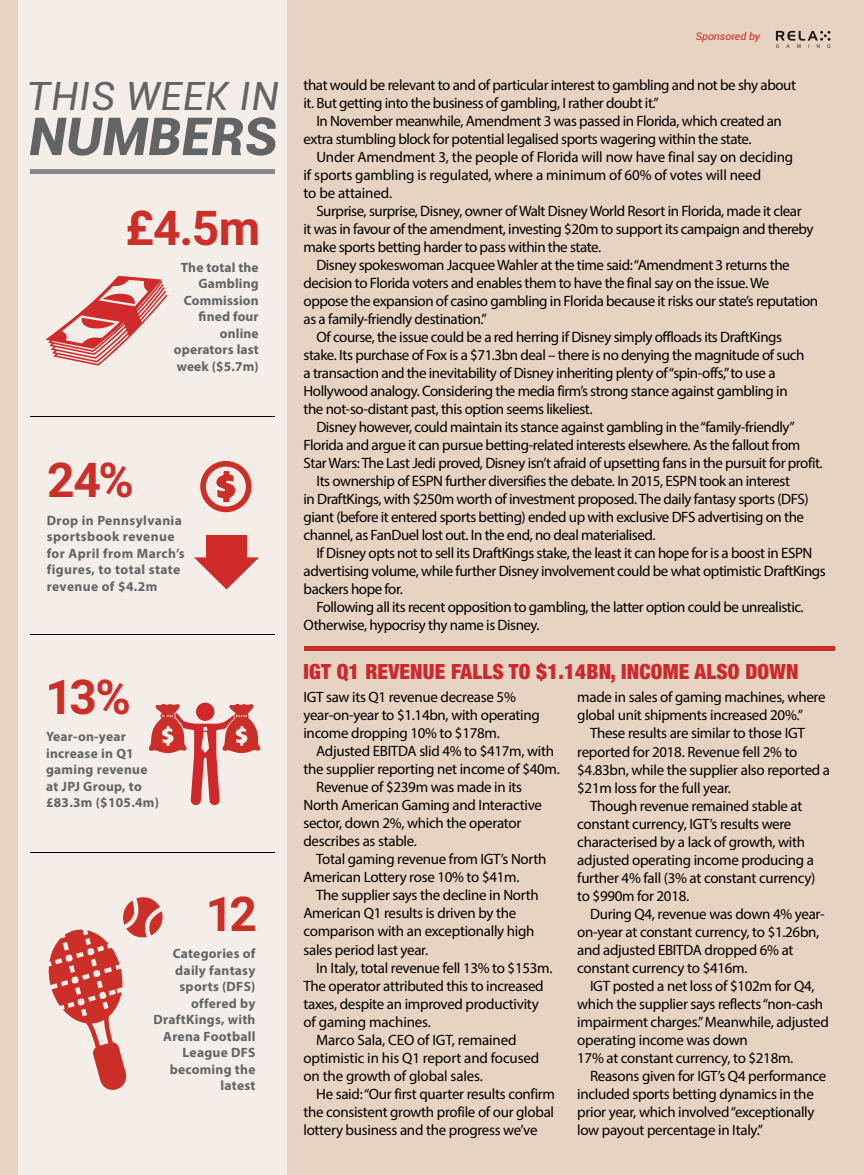
<style>
.page{position:relative;width:864px;height:1175px;background:#fff}
.page>*{position:absolute;margin:0;border:0;box-sizing:border-box;transform-origin:0 0}
.t1{font:italic 900 52.5px "Roboto";color:#636466}
.t2{font:700 48px "Roboto";letter-spacing:-.05em;color:#cc2e28}
.t3{font:italic 39px "Roboto";letter-spacing:.02em;color:#636466}
.t4{font:900 condensed 21px "Helvetica Neue LT Std";letter-spacing:.01em;color:#ce272c}
.t5{font:15px/18px "Myriad Pro";letter-spacing:-.03em;color:#000}
.t6{font:15px/18px "Myriad Pro";letter-spacing:-.01em;color:#000}
.t7{font:700 13.5px/16.5px "Myriad Pro";letter-spacing:.02em;color:#636466}
.t8{font:italic 10.5px "Roboto";color:#cd2b28}
</style>
<div class="page">
<div style="left:0;top:0;width:864px;height:1174px;background:#e7d3c1"></div>
<div style="left:18px;top:0;width:269px;height:1174px;background:#f5eee8"></div>
<div style="left:31px;top:169px;width:244px;height:5px;background:#898887"></div>
<hr style="left:31px;top:852px;width:244px;height:1px;background:#000">
<hr style="left:31px;top:416px;width:244px;height:1px;background:#000">
<hr style="left:31px;top:634px;width:244px;height:1px;background:#000">
<hr style="left:304px;top:646px;width:530px;height:4px;background:#cd2b28">
<div style="left:206px;top:535px;width:41px;height:28px;background:#ce2b29"></div>
<svg style="left:194px;top:557px;width:65px;height:32px"></svg>
<svg style="left:200px;top:461px;width:52px;height:51px"></svg>
<svg style="left:149px;top:702px;width:112px;height:103px"></svg>
<svg style="left:48px;top:897px;width:115px;height:193px"></svg>
<svg style="left:45px;top:276px;width:122px;height:89px"></svg>
<svg style="left:776px;top:31px;width:54px;height:17px"></svg>
<h3 class="t3" style="left:27px;top:69px;width:253px">THIS WEEK IN</h3>
<h1 class="t1" style="left:29px;top:99px;width:249px">NUMBERS</h1>
<h2 class="t2" style="left:125px;top:194px;width:136px">£4.5m</h2>
<h2 class="t2" style="left:47px;top:446px;width:88px">24%</h2>
<p class="t7" style="left:174px;top:259px;width:86px;text-align:right">The total the<br>Gambling<br>Commission ned four online operators last week ($5.7m)</p>
<p class="t7" style="left:47px;top:511px;width:139px">Drop in Pennsylvania sportsbook revenue for April from March’s figures, to total state revenue of $4.2m</p>
<h2 class="t2" style="left:45px;top:663px;width:87px">13%</h2>
<p class="t7" style="left:46px;top:728px;width:114px">Year-on-year increase in Q1 gaming revenue at JPJ Group, to £83.3m ($105.4m)</p>
<h2 class="t2" style="left:206px;top:880px;width:53px">12</h2>
<p class="t7" style="left:154px;top:945px;width:103px;text-align:right">Categories of daily fantasy sports (DFS) offered by<br>DraftKings, with<br>Arena Football<br>League DFS becoming the latest</p>
<p class="t8" style="left:696px;top:29px;width:66px">Sponsored by</p>
<p class="t5" style="left:304px;top:76px;width:494px">that would be relevant to and of particular interest to gambling and not be shy about it. But getting into the business of gambling, I rather doubt it.”</p>
<p class="t5" style="left:304px;top:112px;width:480px;text-indent:13px">In November meanwhile, Amendment 3 was passed in Florida, which created an extra stumbling block for potential legalised sports wagering within the state.</p>
<p class="t6" style="left:304px;top:148px;width:491px;text-indent:13px">Under Amendment 3, the people of Florida will now have final say on deciding if sports gambling is regulated, where a minimum of 60% of votes will need<br>to be attained.</p>
<p class="t5" style="left:316px;top:202px;width:487px">Surprise, surprise, Disney, owner of Walt Disney World Resort in Florida, made it clear</p>
<p class="t5" style="left:304px;top:220px;width:512px">it was in favour of the amendment, investing $20m to support its campaign and thereby</p>
<p class="t5" style="left:304px;top:238px;width:299px">make sports betting harder to pass within the state.</p>
<p class="t5" style="left:316px;top:256px;width:475px">Disney spokeswoman Jacquee Wahler at the time said: “Amendment 3 returns the</p>
<p class="t5" style="left:304px;top:274px;width:467px">decision to Florida voters and enables them to have the final say on the issue. We</p>
<p class="t5" style="left:304px;top:292px;width:516px">oppose the expansion of casino gambling in Florida because it risks our state’s reputation</p>
<p class="t5" style="left:304px;top:310px;width:185px">as a family-friendly destination.”</p>
<p class="t5" style="left:316px;top:328px;width:467px">Of course, the issue could be a red herring if Disney simply offloads its DraftKings</p>
<p class="t5" style="left:304px;top:346px;width:502px">stake. Its purchase of Fox is a $71.3bn deal – there is no denying the magnitude of such</p>
<p class="t5" style="left:304px;top:364px;width:474px">a transaction and the inevitability of Disney inheriting plenty of “spin-offs,” to use a</p>
<p class="t5" style="left:304px;top:382px;width:486px">Hollywood analogy. Considering the media firm’s strong stance against gambling in</p>
<p class="t5" style="left:304px;top:400px;width:290px">the not-so-distant past, this option seems likeliest.</p>
<p class="t5" style="left:316px;top:418px;width:480px">Disney however, could maintain its stance against gambling in the “family-friendly”</p>
<p class="t5" style="left:304px;top:436px;width:498px">Florida and argue it can pursue betting-related interests elsewhere. As the fallout from</p>
<p class="t5" style="left:304px;top:454px;width:521px">Star Wars: The Last Jedi proved, Disney isn’t afraid of upsetting fans in the pursuit for profit.</p>
<p class="t5" style="left:316px;top:472px;width:475px">Its ownership of ESPN further diversifies the debate. In 2015, ESPN took an interest</p>
<p class="t5" style="left:304px;top:490px;width:507px">in DraftKings, with $250m worth of investment proposed. The daily fantasy sports (DFS)</p>
<p class="t5" style="left:304px;top:508px;width:502px">giant (before it entered sports betting) ended up with exclusive DFS advertising on the</p>
<p class="t5" style="left:304px;top:526px;width:353px">channel, as FanDuel lost out. In the end, no deal materialised.</p>
<p class="t5" style="left:316px;top:544px;width:498px">If Disney opts not to sell its DraftKings stake, the least it can hope for is a boost in ESPN</p>
<p class="t5" style="left:304px;top:562px;width:524px">advertising volume, while further Disney involvement could be what optimistic DraftKings</p>
<p class="t5" style="left:304px;top:580px;width:101px">backers hope for.</p>
<p class="t5" style="left:316px;top:598px;width:489px">Following all its recent opposition to gambling, the latter option could be unrealistic.</p>
<p class="t5" style="left:304px;top:616px;width:238px">Otherwise, hypocrisy thy name is Disney.</p>
<h3 class="t4" style="left:304px;top:658px;width:496px">IGT Q1 REVENUE FALLS TO $1.14BN, INCOME ALSO DOWN</h3>
<p class="t5" style="left:303px;top:688px;width:238px">IGT saw its Q1 revenue decrease 5% year-on-year to $1.14bn, with operating income dropping 10% to $178m.</p>
<p class="t5" style="left:316px;top:742px;width:239px">Adjusted EBITDA slid 4% to $417m, with</p>
<p class="t5" style="left:303px;top:760px;width:258px">the supplier reporting net income of $40m.</p>
<p class="t5" style="left:316px;top:778px;width:207px">Revenue of $239m was made in its</p>
<p class="t5" style="left:303px;top:796px;width:240px">North American Gaming and Interactive</p>
<p class="t5" style="left:303px;top:814px;width:219px">sector, down 2%, which the operator</p>
<p class="t5" style="left:303px;top:832px;width:115px">describes as stable.</p>
<p class="t5" style="left:316px;top:850px;width:232px">Total gaming revenue from IGT’s North</p>
<p class="t5" style="left:303px;top:868px;width:218px">American Lottery rose 10% to $41m.</p>
<p class="t5" style="left:316px;top:886px;width:224px">The supplier says the decline in North</p>
<p class="t5" style="left:303px;top:904px;width:214px">American Q1 results is driven by the</p>
<p class="t5" style="left:303px;top:922px;width:233px">comparison with an exceptionally high</p>
<p class="t5" style="left:303px;top:940px;width:126px">sales period last year.</p>
<p class="t5" style="left:316px;top:958px;width:238px">In Italy, total revenue fell 13% to $153m.</p>
<p class="t5" style="left:303px;top:976px;width:242px">The operator attributed this to increased</p>
<p class="t5" style="left:303px;top:994px;width:237px">taxes, despite an improved productivity</p>
<p class="t6" style="left:303px;top:1012px;width:129px">of gaming machines.</p>
<p class="t6" style="left:316px;top:1030px;width:202px">Marco Sala, CEO of IGT, remained</p>
<p class="t6" style="left:303px;top:1048px;width:237px">optimistic in his Q1 report and focused</p>
<p class="t6" style="left:303px;top:1066px;width:181px">on the growth of global sales.</p>
<p class="t5" style="left:316px;top:1084px;width:240px">He said: “Our first quarter results confirm</p>
<p class="t5" style="left:303px;top:1102px;width:252px">the consistent growth profile of our global</p>
<p class="t5" style="left:303px;top:1120px;width:236px">lottery business and the progress we’ve</p>
<p class="t5" style="left:577px;top:688px;width:250px">made in sales of gaming machines, where global unit shipments increased 20%.”</p>
<p class="t5" style="left:590px;top:724px;width:216px">These results are similar to those IGT</p>
<p class="t5" style="left:577px;top:742px;width:222px">reported for 2018. Revenue fell 2% to</p>
<p class="t5" style="left:577px;top:760px;width:254px">$4.83bn, while the supplier also reported a</p>
<p class="t5" style="left:577px;top:778px;width:155px">$21m loss for the full year.</p>
<p class="t5" style="left:590px;top:796px;width:214px">Though revenue remained stable at</p>
<p class="t5" style="left:577px;top:814px;width:216px">constant currency, IGT’s results were</p>
<p class="t5" style="left:577px;top:832px;width:229px">characterised by a lack of growth, with</p>
<p class="t5" style="left:577px;top:850px;width:238px">adjusted operating income producing a</p>
<p class="t5" style="left:577px;top:868px;width:240px">further 4% fall (3% at constant currency)</p>
<p class="t5" style="left:577px;top:886px;width:113px">to $990m for 2018.</p>
<p class="t5" style="left:590px;top:904px;width:236px">During Q4, revenue was down 4% year-</p>
<p class="t5" style="left:577px;top:922px;width:244px">on-year at constant currency, to $1.26bn,</p>
<p class="t5" style="left:577px;top:940px;width:218px">and adjusted EBITDA dropped 6% at</p>
<p class="t5" style="left:577px;top:958px;width:172px">constant currency to $416m.</p>
<p class="t5" style="left:590px;top:976px;width:226px">IGT posted a net loss of $102m for Q4,</p>
<p class="t5" style="left:577px;top:994px;width:248px">which the supplier says reflects “non-cash</p>
<p class="t5" style="left:577px;top:1012px;width:253px">impairment charges.” Meanwhile, adjusted</p>
<p class="t5" style="left:577px;top:1030px;width:172px">operating income was down</p>
<p class="t5" style="left:577px;top:1048px;width:218px">17% at constant currency, to $218m.</p>
<p class="t5" style="left:590px;top:1066px;width:238px">Reasons given for IGT’s Q4 performance</p>
<p class="t5" style="left:577px;top:1084px;width:238px">included sports betting dynamics in the</p>
<p class="t5" style="left:577px;top:1102px;width:239px">prior year, which involved “exceptionally</p>
<p class="t5" style="left:577px;top:1120px;width:187px">low payout percentage in Italy.”</p>
</div>
